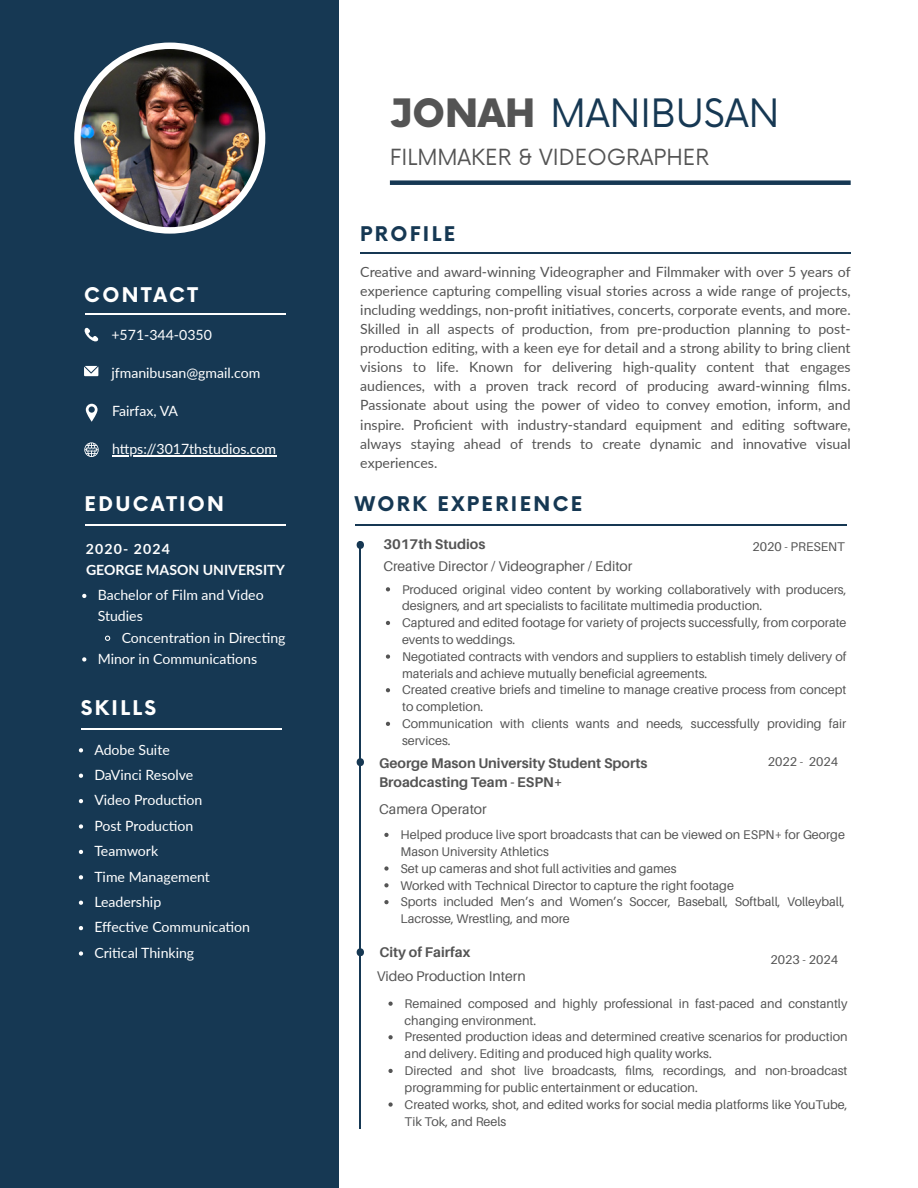
<style>
.page{position:relative;width:918px;height:1188px;background:#fff}
.page>*{position:absolute;margin:0;border:0;box-sizing:border-box;transform-origin:0 0}
.t1{font:38.1px "Now";color:#163853}
.t2{font:21.75px "Now";color:#545454}
.t3{font:700 19.8px "Now";letter-spacing:.12em;color:#fff}
.t4{font:700 19.8px "Now";letter-spacing:.12em;color:#163853}
.t5{font:14.1px/19px "Lato";color:#545454;text-align:justify}
.t6{font:14.1px/21.1px "Lato";color:#fff}
.t7{font:700 14.1px "Lato";color:#fff}
.t8{font:700 14.1px "Lato";letter-spacing:.08em;color:#fff}
.t9{font:700 13.95px "Aileron";color:#545454}
.t10{font:13.95px "Aileron";color:#545454}
.t11{font:12.6px/16.8px "Aileron";color:#545454}
.s1{font-weight:900;color:#545454}
</style>
<div class="page">
<div style="left:0;top:0;width:339px;height:1188px;background:#163853"></div>
<div style="left:390px;top:180px;width:461px;height:5px;background:#163853"></div>
<div style="left:74px;top:43px;width:191px;height:191px;background:#fff;border-radius:50%"></div>
<img style="left:81px;top:49px;width:178px;height:178px;border-radius:50%">
<svg style="left:85px;top:328px;width:13px;height:14px"></svg>
<svg style="left:84px;top:366px;width:14px;height:10px"></svg>
<svg style="left:86px;top:404px;width:11px;height:18px"></svg>
<hr style="left:85px;top:313px;width:201px;height:2px;background:#fff">
<svg style="left:84px;top:442px;width:15px;height:15px"></svg>
<hr style="left:85px;top:524px;width:201px;height:1px;background:#fff">
<hr style="left:81px;top:728px;width:201px;height:2px;background:#fff">
<hr style="left:355px;top:524px;width:491px;height:1px;background:#163853">
<hr style="left:360px;top:252px;width:491px;height:1px;background:#163853">
<hr style="left:359px;top:541px;width:2px;height:587px;background:#163853">
<svg style="left:357px;top:541px;width:7px;height:8px"></svg>
<svg style="left:357px;top:758px;width:7px;height:8px"></svg>
<svg style="left:357px;top:948px;width:7px;height:8px"></svg>
<hr style="left:112px;top:455px;width:164px;height:1px;background:#fff">
<svg style="left:79px;top:748px;width:4px;height:4px"></svg>
<svg style="left:79px;top:774px;width:4px;height:4px"></svg>
<svg style="left:79px;top:799px;width:4px;height:4px"></svg>
<svg style="left:79px;top:824px;width:4px;height:5px"></svg>
<svg style="left:79px;top:850px;width:4px;height:4px"></svg>
<svg style="left:79px;top:875px;width:4px;height:4px"></svg>
<svg style="left:79px;top:901px;width:4px;height:4px"></svg>
<svg style="left:79px;top:926px;width:4px;height:4px"></svg>
<svg style="left:79px;top:951px;width:4px;height:5px"></svg>
<svg style="left:82px;top:594px;width:4px;height:4px"></svg>
<svg style="left:105px;top:635px;width:6px;height:6px"></svg>
<svg style="left:82px;top:657px;width:4px;height:5px"></svg>
<svg style="left:384px;top:833px;width:5px;height:4px"></svg>
<svg style="left:384px;top:866px;width:5px;height:5px"></svg>
<svg style="left:384px;top:883px;width:5px;height:4px"></svg>
<svg style="left:384px;top:900px;width:5px;height:4px"></svg>
<svg style="left:388px;top:1002px;width:5px;height:4px"></svg>
<svg style="left:388px;top:1035px;width:5px;height:4px"></svg>
<svg style="left:388px;top:1069px;width:5px;height:4px"></svg>
<svg style="left:388px;top:1102px;width:5px;height:5px"></svg>
<svg style="left:386px;top:587px;width:4px;height:4px"></svg>
<svg style="left:386px;top:621px;width:4px;height:4px"></svg>
<svg style="left:386px;top:654px;width:4px;height:5px"></svg>
<svg style="left:386px;top:688px;width:4px;height:4px"></svg>
<svg style="left:386px;top:722px;width:4px;height:4px"></svg>
<p class="t3" style="left:84px;top:284px;width:115px">CONTACT</p>
<p class="t6" style="left:111px;top:324px;width:102px">+571-344-0350</p>
<p class="t6" style="left:111px;top:362px;width:150px">jfmanibusan@gmail.com</p>
<p class="t6" style="left:112px;top:400px;width:68px">Fairfax, VA</p>
<p class="t6" style="left:112px;top:438px;width:166px">https://3017thstudios.com</p>
<h3 class="t3" style="left:85px;top:493px;width:141px">EDUCATION</h3>
<p class="t8" style="left:86px;top:540px;width:86px">2020- 2024</p>
<p class="t7" style="left:86px;top:561px;width:200px">GEORGE MASON UNIVERSITY</p>
<p class="t6" style="left:98px;top:584px;width:168px">Bachelor of Film and Video<br>Studies</p>
<p class="t6" style="left:122px;top:626px;width:165px">Concentration in Directing</p>
<p class="t6" style="left:98px;top:648px;width:161px">Minor in Communications</p>
<h3 class="t3" style="left:81px;top:698px;width:77px">SKILLS</h3>
<h6 class="t6" style="left:94px;top:739px;width:77px">Adobe Suite</h6>
<p class="t6" style="left:94px;top:764px;width:100px">DaVinci Resolve</p>
<p class="t6" style="left:94px;top:789px;width:110px">Video Production</p>
<p class="t6" style="left:94px;top:815px;width:101px">Post Production</p>
<p class="t6" style="left:94px;top:840px;width:65px">Teamwork</p>
<h3 class="t6" style="left:94px;top:866px;width:117px">Time Management</h3>
<p class="t6" style="left:94px;top:891px;width:68px">Leadership</p>
<p class="t6" style="left:94px;top:916px;width:157px">Effective Communication</p>
<p class="t6" style="left:94px;top:942px;width:101px">Critical Thinking</p>
<p class="t1" style="left:390px;top:92px;width:391px"><span class="s1">JONAH</span> MANIBUSAN</p>
<p class="t2" style="left:390px;top:145px;width:321px">FILMMAKER &amp; VIDEOGRAPHER</p>
<h1 class="t4" style="left:360px;top:224px;width:96px">PROFILE</h1>
<h2 class="t5" style="left:360px;top:262px;width:492px">Creative and award-winning Videographer and Filmmaker with over 5 years of experience capturing compelling visual stories across a wide range of projects, including weddings, non-profit initiatives, concerts, corporate events, and more.<br>Skilled in all aspects of production, from pre-production planning to post&shy;production editing, with a keen eye for detail and a strong ability to bring client visions to life. Known for delivering high-quality content that engages audiences, with a proven track record of producing award-winning fi lms.<br>Passionate about using the power of video to convey emotion, inform, and inspire. Proficient with industry-standard equipment and editing software, always staying ahead of trends to create dynamic and innovative visual experiences.</h2>
<p class="t4" style="left:355px;top:493px;width:229px">WORK EXPERIENCE</p>
<p class="t9" style="left:383px;top:536px;width:103px">3017th Studios</p>
<h4 class="t11" style="left:753px;top:538px;width:94px">2020 - PRESENT</h4>
<h3 class="t10" style="left:383px;top:557px;width:250px">Creative Director / Videographer / Editor</h3>
<p class="t11" style="left:402px;top:580px;width:446px">Produced original video content by working collaboratively with producers, designers, and art specialists to facilitate multimedia production.</p>
<h6 class="t11" style="left:402px;top:614px;width:446px">Captured and edited footage for variety of projects successfully, from corporate events to weddings.</h6>
<p class="t11" style="left:402px;top:648px;width:446px">Negotiated contracts with vendors and suppliers to establish timely delivery of materials and achieve mutually beneficial agreements.</p>
<p class="t11" style="left:402px;top:681px;width:446px">Created creative briefs and timeline to manage creative process from concept to completion.</p>
<p class="t11" style="left:402px;top:715px;width:446px">Communication with clients wants and needs, successfully providing fair services.</p>
<h6 class="t9" style="left:379px;top:754px;width:270px">George Mason University Student Sports</h6>
<p class="t11" style="left:768px;top:753px;width:72px">2022 - 2024</p>
<h6 class="t9" style="left:379px;top:773px;width:185px">Broadcasting Team - ESPN+</h6>
<p class="t10" style="left:379px;top:800px;width:109px">Camera Operator</p>
<p class="t11" style="left:401px;top:826px;width:446px">Helped produce live sport broadcasts that can be viewed on ESPN+ for George<br>Mason University Athletics</p>
<p class="t11" style="left:401px;top:860px;width:278px">Set up cameras and shot full activities and games</p>
<h6 class="t11" style="left:401px;top:876px;width:335px">Worked with Technical Director to capture the right footage</h6>
<p class="t11" style="left:401px;top:893px;width:446px">Sports included Men’s and Women’s Soccer, Baseball, Softball, Volleyball,<br>Lacrosse, Wrestling, and more</p>
<p class="t9" style="left:379px;top:944px;width:92px">City of Fairfax</p>
<p class="t10" style="left:377px;top:967px;width:151px">Video Production Intern</p>
<p class="t11" style="left:771px;top:951px;width:69px">2023 - 2024</p>
<p class="t11" style="left:405px;top:995px;width:444px">Remained composed and highly professional in fast-paced and constantly changing environment.</p>
<p class="t11" style="left:405px;top:1028px;width:444px">Presented production ideas and determined creative scenarios for production and delivery. Editing and produced high quality works.</p>
<p class="t11" style="left:405px;top:1062px;width:444px">Directed and shot live broadcasts, fi lms, recordings, and non-broadcast programming for public entertainment or education.</p>
<p class="t11" style="left:405px;top:1096px;width:444px">Created works, shot, and edited works for social media platforms like YouTube,<br>Tik Tok, and Reels</p>
</div>
